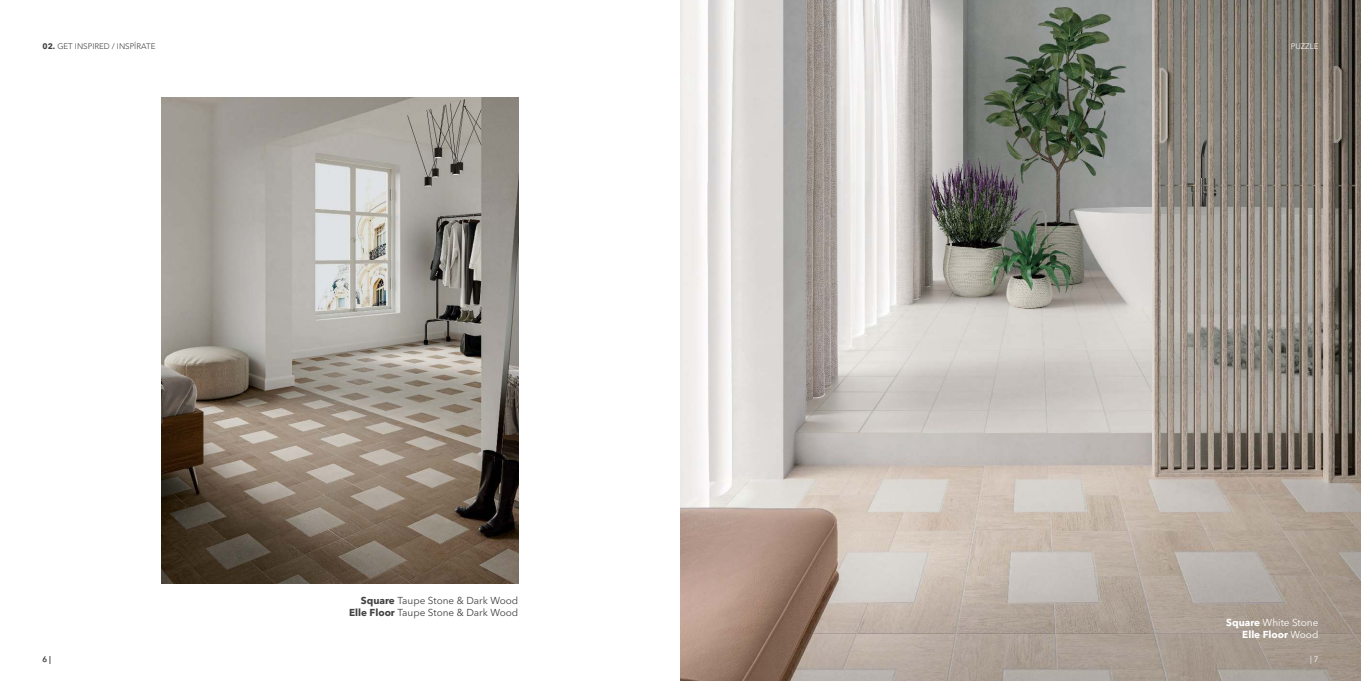
<style>
.page{position:relative;width:1361px;height:681px;background:#fff}
.page>*{position:absolute;margin:0;border:0;box-sizing:border-box;transform-origin:0 0}
.t1{font:10px/12px "Avenir Next LT Pro";color:#414042;text-align:right}
.t2{font:700 10px/12px "Avenir Next LT Pro";color:#fff;text-align:right}
.t3{font:300 8px "Avenir LT Std";color:#414042}
.t4{font:300 8px "Avenir LT Std";color:#fff}
.t5{font:8px "Avenir Next LT Pro";color:#414042}
.t6{font:8px "Avenir Next LT Pro";color:#fff}
.s1{font-family:"Avenir Next LT Pro";font-weight:700}
.s2{font-weight:700}
.s3{font-weight:400}
</style>
<div class="page">
<img style="left:680px;top:0;width:681px;height:680px">
<img style="left:162px;top:97px;width:356px;height:486px">
<p class="t3" style="left:43px;top:41px;width:114px"><span class="s1">02.</span> GET INSPIRED / INSPÍRATE</p>
<p class="t1" style="left:349px;top:595px;width:171px"><span class="s2">Square</span> Taupe Stone &amp; Dark Wood<br><span class="s2">Elle Floor</span> Taupe Stone &amp; Dark Wood</p>
<p class="t4" style="left:1290px;top:41px;width:29px">PUZZLE</p>
<p class="t2" style="left:1226px;top:617px;width:94px">Square <span class="s3">White Stone<br></span>Elle Floor <span class="s3">Wood</span></p>
<p class="t5" style="left:43px;top:654px;width:10px">6 |</p>
<p class="t6" style="left:1310px;top:654px;width:10px">| 7</p>
</div>
